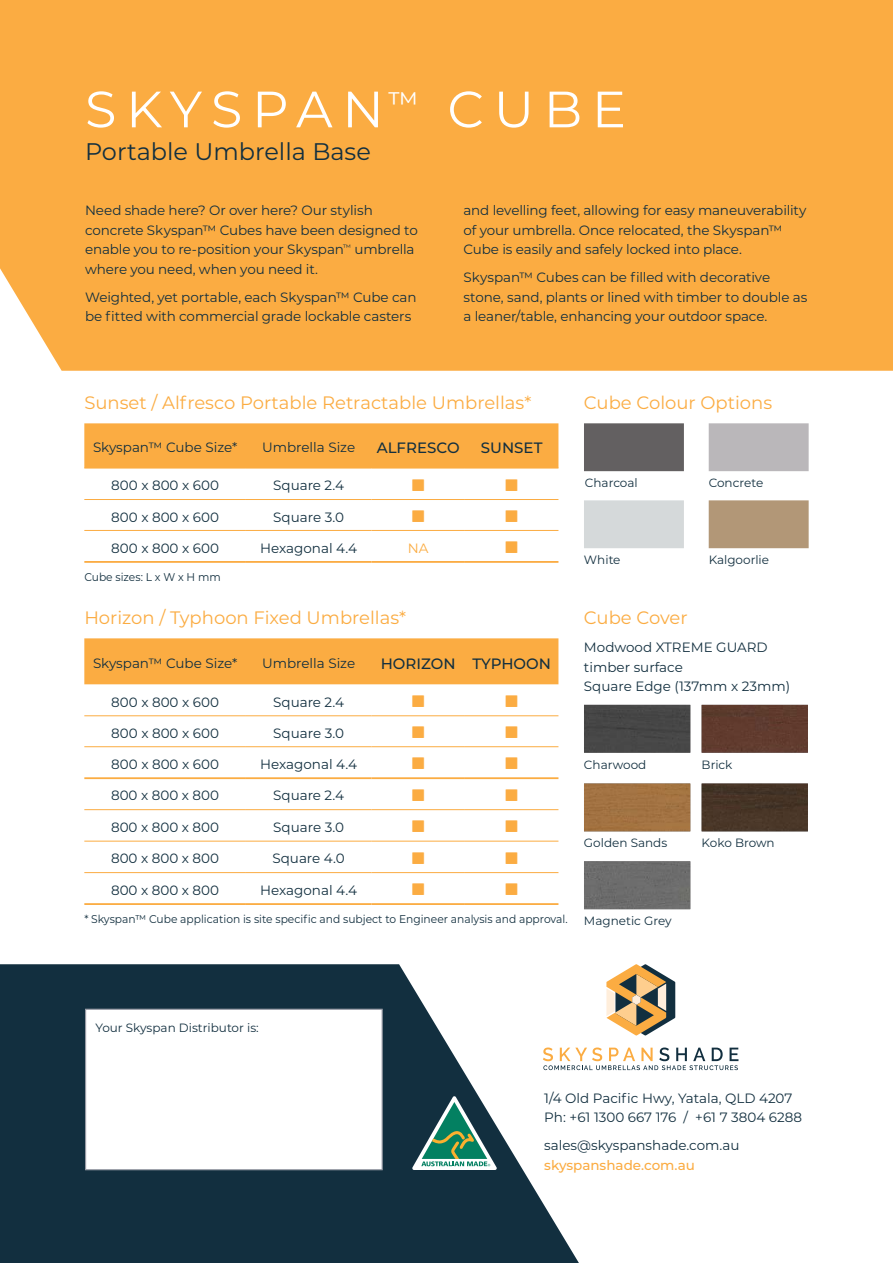
<style>
.page{position:relative;width:893px;height:1263px;background:#fff}
.page>*{position:absolute;margin:0;border:0;box-sizing:border-box;transform-origin:0 0}
.t1{font:51px "Montserrat";letter-spacing:.19em;color:#fff}
.t2{font:24px "Montserrat";color:#122f3f}
.t3{font:18px "Montserrat";color:#fbac42}
.t4{font:500 15px "Montserrat";color:#122f3f}
.t5{font:13.5px/19.5px "Montserrat";letter-spacing:-.005em;color:#122f3f}
.t6{font:500 13.5px "Montserrat";color:#fbac42}
.t7{font:13.5px "Montserrat";color:#fbac42}
.t8{font:12px "Montserrat";color:#122f3f}
.t9{font:11.25px "Montserrat";color:#122f3f;scale:.95 1}
</style>
<div class="page">
<div style="left:0;top:0;width:893px;height:371px;background:#fbac42"></div>
<svg style="left:0;top:964px;width:579px;height:299px;fill:#122f3f"></svg>
<svg style="left:412px;top:1096px;width:85px;height:74px"></svg>
<div style="left:584px;top:861px;width:106px;height:48px;background:#6d6d6d"></div>
<div style="left:709px;top:423px;width:100px;height:48px;background:#bab7ba"></div>
<div style="left:584px;top:500px;width:100px;height:48px;background:#d5d9da"></div>
<div style="left:584px;top:423px;width:100px;height:48px;background:#636061"></div>
<div style="left:709px;top:500px;width:100px;height:48px;background:#b29777"></div>
<div style="left:584px;top:705px;width:106px;height:48px;background:#474747"></div>
<div style="left:702px;top:705px;width:106px;height:48px;background:#603b2e"></div>
<div style="left:584px;top:783px;width:106px;height:48px;background:#a37342"></div>
<img style="left:702px;top:783px;width:106px;height:48px">
<div style="left:84px;top:423px;width:474px;height:45px;background:#fbac42"></div>
<hr style="left:84px;top:499px;width:162px;height:1px;background:#fbac42">
<hr style="left:246px;top:499px;width:125px;height:1px;background:#fbac42">
<hr style="left:371px;top:499px;width:94px;height:1px;background:#fbac42">
<hr style="left:465px;top:499px;width:93px;height:1px;background:#fbac42">
<hr style="left:84px;top:530px;width:162px;height:1px;background:#fbac42">
<hr style="left:246px;top:530px;width:125px;height:1px;background:#fbac42">
<hr style="left:371px;top:530px;width:94px;height:1px;background:#fbac42">
<hr style="left:465px;top:530px;width:93px;height:1px;background:#fbac42">
<hr style="left:84px;top:561px;width:162px;height:2px;background:#fbac42">
<hr style="left:246px;top:561px;width:125px;height:2px;background:#fbac42">
<hr style="left:371px;top:561px;width:94px;height:2px;background:#fbac42">
<hr style="left:465px;top:561px;width:93px;height:2px;background:#fbac42">
<hr style="left:84px;top:468px;width:162px;height:1px;background:#fbac42">
<hr style="left:246px;top:468px;width:125px;height:1px;background:#fbac42">
<hr style="left:371px;top:468px;width:94px;height:1px;background:#fbac42">
<hr style="left:465px;top:468px;width:93px;height:1px;background:#fbac42">
<div style="left:84px;top:638px;width:474px;height:46px;background:#fbac42"></div>
<hr style="left:84px;top:715px;width:162px;height:1px;background:#fbac42">
<hr style="left:246px;top:715px;width:125px;height:1px;background:#fbac42">
<hr style="left:371px;top:715px;width:94px;height:1px;background:#fbac42">
<hr style="left:465px;top:715px;width:93px;height:1px;background:#fbac42">
<hr style="left:84px;top:746px;width:162px;height:1px;background:#fbac42">
<hr style="left:246px;top:746px;width:125px;height:1px;background:#fbac42">
<hr style="left:371px;top:746px;width:94px;height:1px;background:#fbac42">
<hr style="left:465px;top:746px;width:93px;height:1px;background:#fbac42">
<hr style="left:84px;top:809px;width:162px;height:1px;background:#fbac42">
<hr style="left:246px;top:809px;width:125px;height:1px;background:#fbac42">
<hr style="left:371px;top:809px;width:94px;height:1px;background:#fbac42">
<hr style="left:465px;top:809px;width:93px;height:1px;background:#fbac42">
<hr style="left:84px;top:841px;width:162px;height:1px;background:#fbac42">
<hr style="left:246px;top:841px;width:125px;height:1px;background:#fbac42">
<hr style="left:371px;top:841px;width:94px;height:1px;background:#fbac42">
<hr style="left:465px;top:841px;width:93px;height:1px;background:#fbac42">
<hr style="left:84px;top:872px;width:162px;height:1px;background:#fbac42">
<hr style="left:246px;top:872px;width:125px;height:1px;background:#fbac42">
<hr style="left:371px;top:872px;width:94px;height:1px;background:#fbac42">
<hr style="left:465px;top:872px;width:93px;height:1px;background:#fbac42">
<hr style="left:84px;top:777px;width:162px;height:2px;background:#fbac42">
<hr style="left:246px;top:777px;width:125px;height:2px;background:#fbac42">
<hr style="left:371px;top:777px;width:94px;height:2px;background:#fbac42">
<hr style="left:465px;top:777px;width:93px;height:2px;background:#fbac42">
<hr style="left:84px;top:903px;width:162px;height:2px;background:#fbac42">
<hr style="left:246px;top:903px;width:125px;height:2px;background:#fbac42">
<hr style="left:371px;top:903px;width:94px;height:2px;background:#fbac42">
<hr style="left:465px;top:903px;width:93px;height:2px;background:#fbac42">
<svg style="left:543px;top:1047px;width:195px;height:23px"></svg>
<svg style="left:606px;top:964px;width:69px;height:71px"></svg>
<div style="left:85px;top:1009px;width:298px;height:161px;background:#fff;border:1px solid #999ca6"></div>
<h1 class="t1" style="left:85px;top:74px;width:542px">SKYSPAN<sup>™</sup> CUBE</h1>
<h2 class="t2" style="left:85px;top:135px;width:287px">Portable Umbrella Base</h2>
<p class="t5" style="left:85px;top:200px;width:334px">Need shade here? Or over here? Our stylish concrete Skyspan™ Cubes have been designed to enable you to re-position your Skyspan<sup>™</sup> umbrella where you need, when you need it.</p>
<p class="t5" style="left:85px;top:287px;width:333px">Weighted, yet portable, each Skyspan™ Cube can be fitted with commercial grade lockable casters</p>
<p class="t5" style="left:463px;top:200px;width:345px">and levelling feet, allowing for easy maneuverability of your umbrella. Once relocated, the Skyspan™<br>Cube is easily and safely locked into place.</p>
<p class="t5" style="left:463px;top:267px;width:345px">Skyspan™ Cubes can be filled with decorative stone, sand, plants or lined with timber to double as a leaner/table, enhancing your outdoor space.</p>
<h3 class="t3" style="left:84px;top:390px;width:448px">Sunset / Alfresco Portable Retractable Umbrellas*</h3>
<p class="t5" style="left:93px;top:437px;width:146px">Skyspan™ Cube Size*</p>
<p class="t5" style="left:262px;top:437px;width:95px">Umbrella Size</p>
<p class="t4" style="left:377px;top:437px;width:84px">ALFRESCO</p>
<p class="t4" style="left:481px;top:437px;width:63px">SUNSET</p>
<p class="t5" style="left:111px;top:475px;width:109px">800 x 800 x 600</p>
<p class="t5" style="left:273px;top:475px;width:72px">Square 2.4</p>
<p class="t5" style="left:111px;top:506px;width:109px">800 x 800 x 600</p>
<p class="t5" style="left:273px;top:506px;width:72px">Square 3.0</p>
<p class="t5" style="left:111px;top:538px;width:109px">800 x 800 x 600</p>
<p class="t5" style="left:260px;top:538px;width:98px">Hexagonal 4.4</p>
<p class="t7" style="left:408px;top:539px;width:22px">NA</p>
<p class="t9" style="left:84px;top:569px;width:145px">Cube sizes: L x W x H mm</p>
<h3 class="t3" style="left:84px;top:605px;width:323px">Horizon / Typhoon Fixed Umbrellas*</h3>
<p class="t5" style="left:93px;top:653px;width:146px">Skyspan™ Cube Size*</p>
<p class="t5" style="left:262px;top:653px;width:95px">Umbrella Size</p>
<p class="t4" style="left:381px;top:653px;width:172px">HORIZON TYPHOON</p>
<p class="t5" style="left:111px;top:691px;width:109px">800 x 800 x 600</p>
<p class="t5" style="left:273px;top:691px;width:72px">Square 2.4</p>
<p class="t5" style="left:111px;top:723px;width:109px">800 x 800 x 600</p>
<p class="t5" style="left:273px;top:723px;width:72px">Square 3.0</p>
<p class="t5" style="left:111px;top:754px;width:109px">800 x 800 x 600</p>
<p class="t5" style="left:260px;top:754px;width:98px">Hexagonal 4.4</p>
<p class="t5" style="left:111px;top:785px;width:110px">800 x 800 x 800</p>
<p class="t5" style="left:273px;top:785px;width:72px">Square 2.4</p>
<p class="t5" style="left:111px;top:817px;width:110px">800 x 800 x 800</p>
<p class="t5" style="left:273px;top:817px;width:72px">Square 3.0</p>
<p class="t5" style="left:111px;top:848px;width:110px">800 x 800 x 800</p>
<p class="t5" style="left:272px;top:848px;width:74px">Square 4.0</p>
<p class="t5" style="left:111px;top:880px;width:110px">800 x 800 x 800</p>
<p class="t5" style="left:260px;top:880px;width:98px">Hexagonal 4.4</p>
<p class="t9" style="left:84px;top:911px;width:510px">* Skyspan™ Cube application is site specific and subject to Engineer analysis and approval.</p>
<h3 class="t3" style="left:584px;top:390px;width:190px">Cube Colour Options</h3>
<p class="t8" style="left:585px;top:474px;width:54px">Charcoal</p>
<p class="t8" style="left:709px;top:474px;width:56px">Concrete</p>
<p class="t8" style="left:584px;top:552px;width:38px">White</p>
<h3 class="t3" style="left:584px;top:605px;width:105px">Cube Cover</h3>
<p class="t8" style="left:709px;top:552px;width:62px">Kalgoorlie</p>
<p class="t5" style="left:584px;top:637px;width:208px">Modwood XTREME GUARD timber surface<br>Square Edge (137mm x 23mm)</p>
<p class="t8" style="left:584px;top:756px;width:64px">Charwood</p>
<p class="t8" style="left:584px;top:835px;width:85px">Golden Sands</p>
<p class="t8" style="left:584px;top:912px;width:89px">Magnetic Grey</p>
<p class="t8" style="left:702px;top:756px;width:32px">Brick</p>
<p class="t8" style="left:702px;top:835px;width:75px">Koko Brown</p>
<p class="t8" style="left:95px;top:1019px;width:165px">Your Skyspan Distributor is:</p>
<p class="t5" style="left:544px;top:1088px;width:259px">1/4 Old Pacific Hwy, Yatala, QLD 4207<br>Ph: +61 1300 667 176 / +61 7 3804 6288</p>
<p class="t5" style="left:544px;top:1135px;width:197px">sales@skyspanshade.com.au</p>
<p class="t6" style="left:544px;top:1156px;width:152px">skyspanshade.com.au</p>
</div>
